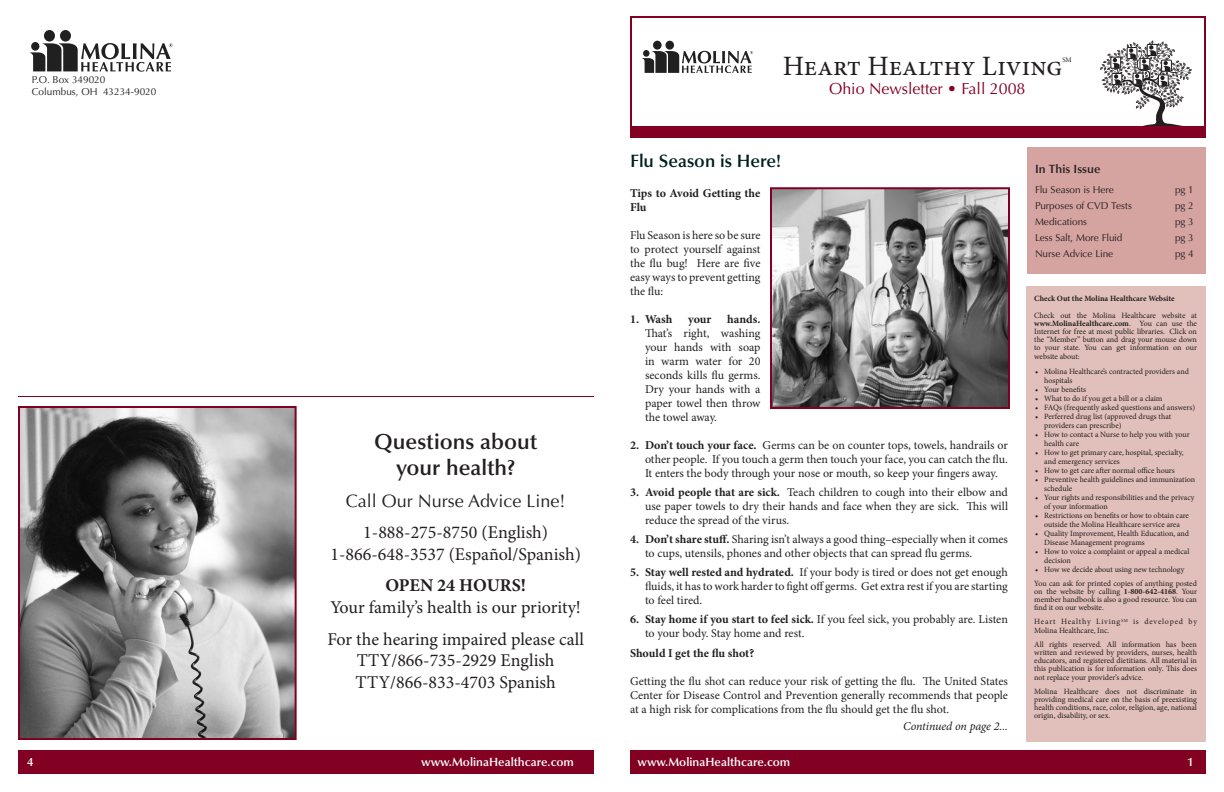
<style>
.page{position:relative;width:1224px;height:792px;background:#fff}
.page>*{position:absolute;margin:0;border:0;box-sizing:border-box;transform-origin:0 0}
.t1{font:28px "Minion Pro";color:#231f20}
.t2{font:600 22px "Optima LT Std";color:#231f20}
.Pa0{font:18px/21.6px "Minion Pro";color:#231f20}
.t3{font:18px "Optima LT Std";color:#231f20}
.t4{font:600 18px "Optima LT Std";color:#001f20}
.t5{font:700 18px "Minion Pro";color:#231f20}
.t6{font:16px "Optima LT Std";color:#820123}
.t7{font:12px/14px "Minion Pro";letter-spacing:-.005em;color:#231f20;text-align:justify}
.t8{font:700 12px/14px "Minion Pro";color:#231f20}
.t9{font:600 12px "Optima LT Std";color:#fff}
.t10{font:italic 12px "Minion Pro";letter-spacing:-.01em;color:#231f20}
.t11{font:600 12px "Optima LT Std";color:#231f20}
.t12{font:10px "Optima LT Std";color:#231f20}
.Pa1{font:8px/8px "Minion Pro";letter-spacing:-.005em;color:#231f20;text-align:justify}
.Pa5{font:8px/9px "Minion Pro";letter-spacing:-.005em;color:#231f20}
.Pa1-2{font:8px/9px "Minion Pro";letter-spacing:.07em;color:#231f20}
.Pa1-3{font:700 8px "Minion Pro";color:#231f20}
.t13{font:7px "Minion Pro";color:#231f20}
.s1{font-weight:700}
</style>
<div class="page">
<div style="left:630px;top:16px;width:576px;height:122px;border:2px solid #820123"></div>
<svg style="left:1100px;top:40px;width:92px;height:86px"></svg>
<div style="left:665px;top:41px;width:9px;height:9px;background:#202020;border-radius:50%"></div>
<div style="left:653px;top:41px;width:9px;height:9px;background:#202020;border-radius:50%"></div>
<svg style="left:642px;top:51px;width:111px;height:22px"></svg>
<div style="left:643px;top:50px;width:6px;height:7px;background:#202020;border-radius:50%"></div>
<div style="left:1027px;top:147px;width:179px;height:127px;background:#d5a3a0"></div>
<div style="left:1026px;top:286px;width:180px;height:456px;background:#e1bfba"></div>
<div style="left:630px;top:750px;width:576px;height:24px;background:#820123"></div>
<div style="left:18px;top:750px;width:576px;height:24px;background:#820123"></div>
<div style="left:60px;top:30px;width:11px;height:12px;background:#202020;border-radius:50%"></div>
<div style="left:44px;top:30px;width:11px;height:12px;background:#202020;border-radius:50%"></div>
<svg style="left:29px;top:43px;width:144px;height:29px"></svg>
<div style="left:31px;top:42px;width:8px;height:9px;background:#202020;border-radius:50%"></div>
<img style="left:773px;top:190px;width:234px;height:216px">
<div style="left:770px;top:187px;width:240px;height:222px;border:2px solid #820123"></div>
<hr style="left:18px;top:396px;width:576px;height:1px;background:#820123">
<div style="left:630px;top:126px;width:576px;height:12px;background:#820123"></div>
<img style="left:21px;top:409px;width:273px;height:328px">
<div style="left:18px;top:406px;width:279px;height:334px;border:2px solid #820123"></div>
<p class="t12" style="left:32px;top:74px;width:75px">P.O. Box 349020</p>
<p class="t12" style="left:32px;top:86px;width:126px">Columbus, OH 43234-9020</p>
<p class="t2" style="left:374px;top:428px;width:164px">Questions about</p>
<p class="t2" style="left:396px;top:455px;width:121px">your health?</p>
<p class="t3" style="left:346px;top:490px;width:221px">Call Our Nurse Advice Line!</p>
<p class="Pa0" style="left:363px;top:522px;width:186px">1-888-275-8750 (English)</p>
<p class="Pa0" style="left:330px;top:543px;width:252px">1-866-648-3537 (Español/Spanish)</p>
<p class="t5" style="left:385px;top:575px;width:142px">OPEN 24 HOURS!</p>
<p class="Pa0" style="left:330px;top:597px;width:252px">Your family’s health is our priority!</p>
<p class="Pa0" style="left:327px;top:628px;width:258px">For the hearing impaired please call</p>
<p class="Pa0" style="left:356px;top:650px;width:202px">TTY/866-735-2929 English<br>TTY/866-833-4703 Spanish</p>
<p class="t1" style="left:783px;top:48px;width:281px">Heart Healthy Living</p>
<p class="t13" style="left:1062px;top:55px;width:11px">SM</p>
<p class="t6" style="left:829px;top:79px;width:198px">Ohio Newsletter • Fall 2008</p>
<p class="t4" style="left:630px;top:151px;width:153px">Flu Season is Here!</p>
<p class="t8" style="left:630px;top:186px;width:132px">Tips to Avoid Getting the<br>Flu</p>
<p class="t7" style="left:630px;top:228px;width:132px">Flu Season is here so be sure to protect yourself against the flu bug! Here are five easy ways to prevent getting the flu:</p>
<p class="t8" style="left:630px;top:312px;width:44px">1. Wash</p>
<p class="t8" style="left:688px;top:312px;width:25px">your</p>
<p class="t7" style="left:645px;top:312px;width:117px;text-indent:82px"><span class="s1">hands.<br></span>That’s right, washing your hands with soap in warm water for 20 seconds kills flu germs.<br>Dry your hands with a paper towel then throw the towel away.</p>
<p class="t7" style="left:645px;top:438px;width:365px;text-indent:-15px"><span class="s1">2. Don’t touch your face.</span> Germs can be on counter tops, towels, handrails or other people. If you touch a germ then touch your face, you can catch the flu.<br>It enters the body through your nose or mouth, so keep your fingers away.</p>
<p class="t7" style="left:645px;top:485px;width:365px;text-indent:-15px"><span class="s1">3. Avoid people that are sick.</span> Teach children to cough into their elbow and use paper towels to dry their hands and face when they are sick. This will reduce the spread of the virus.</p>
<p class="t7" style="left:645px;top:532px;width:365px;text-indent:-15px"><span class="s1">4. Don’t share stuff.</span> Sharing isn’t always a good thing–especially when it comes to cups, utensils, phones and other objects that can spread flu germs.</p>
<p class="t7" style="left:645px;top:565px;width:364px;text-indent:-15px"><span class="s1">5. Stay well rested and hydrated.</span> If your body is tired or does not get enough fluids, it has to work harder to fight off germs. Get extra rest if you are starting to feel tired.</p>
<p class="t7" style="left:645px;top:612px;width:364px;text-indent:-15px"><span class="s1">6. Stay home if you start to feel sick.</span> If you feel sick, you probably are. Listen to your body. Stay home and rest.</p>
<p class="t8" style="left:630px;top:646px;width:126px">Should I get the flu shot?</p>
<p class="t7" style="left:630px;top:674px;width:380px">Getting the flu shot can reduce your risk of getting the flu. The United States Center for Disease Control and Prevention generally recommends that people at a high risk for complications from the flu should get the flu shot.</p>
<p class="t10" style="left:903px;top:718px;width:106px">Continued on page 2...</p>
<p class="t11" style="left:1035px;top:162px;width:67px">In This Issue</p>
<p class="t12" style="left:1035px;top:184px;width:80px">Flu Season is Here</p>
<p class="t12" style="left:1175px;top:184px;width:20px">pg 1</p>
<p class="t12" style="left:1035px;top:200px;width:98px">Purposes of CVD Tests</p>
<p class="t12" style="left:1175px;top:200px;width:20px">pg 2</p>
<p class="t12" style="left:1035px;top:216px;width:54px">Medications</p>
<p class="t12" style="left:1175px;top:216px;width:20px">pg 3</p>
<p class="t12" style="left:1035px;top:232px;width:89px">Less Salt, More Fluid</p>
<p class="t12" style="left:1175px;top:232px;width:20px">pg 3</p>
<p class="t12" style="left:1035px;top:248px;width:80px">Nurse Advice Line</p>
<p class="t12" style="left:1175px;top:248px;width:20px">pg 4</p>
<p class="Pa1-3" style="left:1034px;top:294px;width:142px">Check Out the Molina Healthcare Website</p>
<p class="Pa1" style="left:1034px;top:312px;width:164px">Check out the Molina Healthcare website at <span class="s1">www.MolinaHealthcare.com</span>. You can use the Internet for free at most public libraries. Click on the “Member” button and drag your mouse down to your state. You can get information on our</p>
<p class="Pa1" style="left:1034px;top:353px;width:47px">website about:</p>
<p class="Pa5" style="left:1044px;top:367px;width:146px;text-indent:-9px">• Molina Healthcare’s contracted providers and hospitals</p>
<p class="Pa5" style="left:1035px;top:385px;width:52px">• Your benefits</p>
<p class="Pa5" style="left:1035px;top:394px;width:129px">• What to do if you get a bill or a claim</p>
<p class="Pa5" style="left:1035px;top:403px;width:161px">• FAQs (frequently asked questions and answers)</p>
<p class="Pa5" style="left:1044px;top:412px;width:128px;text-indent:-9px">• Perferred drug list (approved drugs that providers can prescribe)</p>
<p class="Pa5" style="left:1044px;top:430px;width:147px;text-indent:-9px">• How to contact a Nurse to help you with your health care</p>
<p class="Pa5" style="left:1044px;top:448px;width:141px;text-indent:-9px">• How to get primary care, hospital, specialty, and emergency services</p>
<p class="Pa5" style="left:1035px;top:466px;width:141px">• How to get care after normal office hours</p>
<p class="Pa5" style="left:1044px;top:475px;width:152px;text-indent:-9px">• Preventive health guidelines and immunization schedule</p>
<p class="Pa5" style="left:1044px;top:493px;width:152px;text-indent:-9px">• Your rights and responsibilities and the privacy of your information</p>
<p class="Pa5" style="left:1035px;top:511px;width:155px;text-align:center">• Restrictions on benefits or how to obtain care outside the Molina Healthcare service area</p>
<p class="Pa5" style="left:1044px;top:529px;width:146px;text-indent:-9px">• Quality Improvement, Health Education, and<br>Disease Management programs</p>
<p class="Pa5" style="left:1044px;top:547px;width:147px;text-indent:-9px">• How to voice a complaint or appeal a medical decision</p>
<p class="Pa5" style="left:1035px;top:565px;width:151px">• How we decide about using new technology</p>
<p class="Pa1" style="left:1034px;top:580px;width:164px">You can ask for printed copies of anything posted on the website by calling <span class="s1">1-800-642-4168</span>. Your member handbook is also a good resource. You can find it on our website.</p>
<p class="Pa1-2" style="left:1034px;top:617px;width:164px">Heart Healthy Living<sup>SM</sup> is developed by<br>Molina Healthcare, Inc.</p>
<p class="Pa1" style="left:1034px;top:641px;width:164px">All rights reserved. All information has been written and reviewed by providers, nurses, health educators, and registered dietitians. All material in this publication is for information only. This does</p>
<p class="Pa1" style="left:1034px;top:674px;width:110px">not replace your provider’s advice.</p>
<p class="Pa1" style="left:1034px;top:688px;width:164px">Molina Healthcare does not discriminate in providing medical care on the basis of preexisting health conditions, race, color, religion, age, national origin, disability, or sex.</p>
<p class="t9" style="left:27px;top:755px;width:8px">4</p>
<p class="t9" style="left:421px;top:755px;width:154px">www.MolinaHealthcare.com</p>
<p class="t9" style="left:638px;top:755px;width:154px">www.MolinaHealthcare.com</p>
<p class="t9" style="left:1187px;top:755px;width:8px">1</p>
</div>
